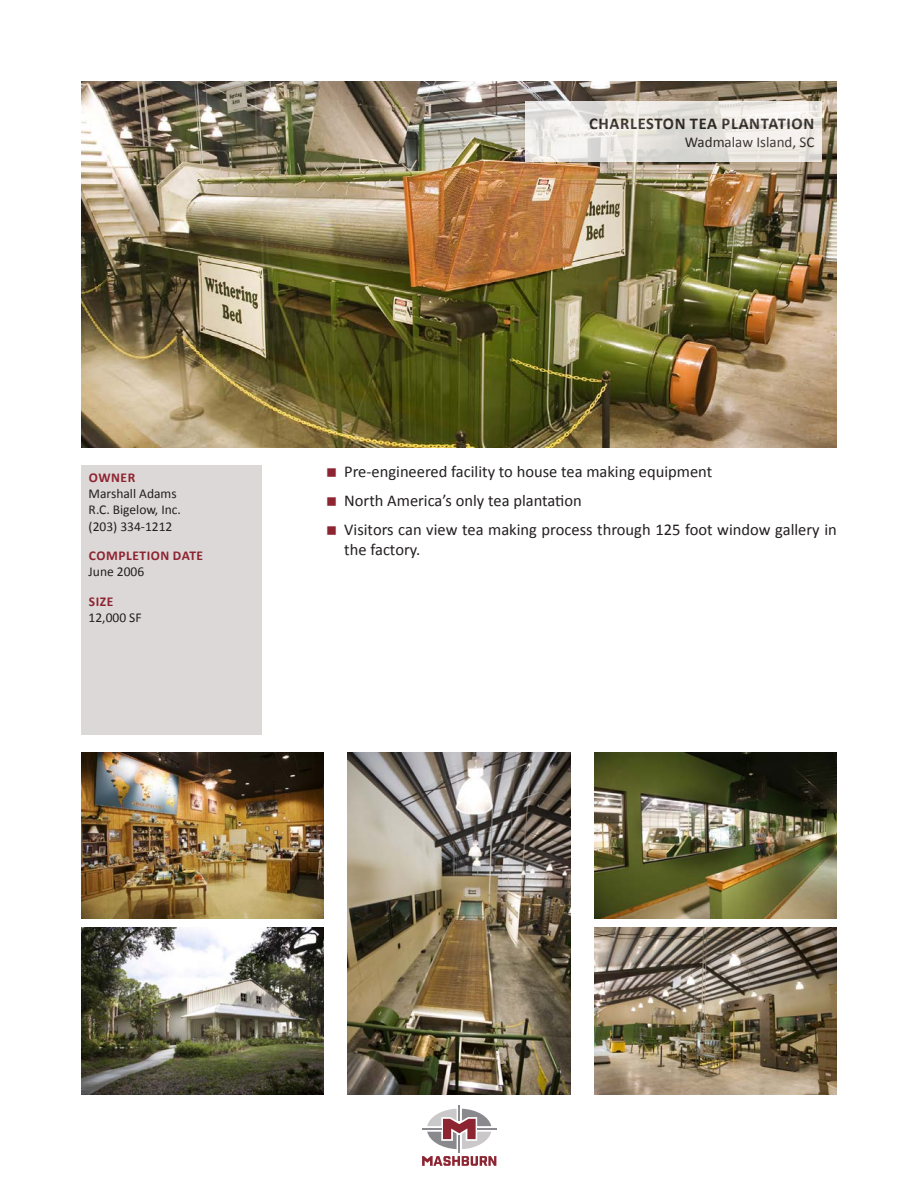
<style>
.page{position:relative;width:918px;height:1188px;background:#fff}
.page>*{position:absolute;margin:0;border:0;box-sizing:border-box;transform-origin:0 0}
.t1{font:16.5px/19.8px "Calibri";color:#231f20}
.t2{font:700 16.5px "Calibri";letter-spacing:.04em;color:#231f20}
.t3{font:15px "Calibri";color:#231f20}
.sidebar_sub_info{font:13.5px "Calibri";color:#231f20}
.sidebar_last_line{font:13.5px "Calibri";color:#231f20}
.sidebar_header{font:700 13.5px "Calibri";letter-spacing:.04em;color:#8d2431}
</style>
<div class="page">
<svg style="left:422px;top:1105px;width:74px;height:61px"></svg>
<img style="left:81px;top:81px;width:756px;height:366px">
<svg style="left:525px;top:101px;width:297px;height:61px"></svg>
<div style="left:81px;top:465px;width:181px;height:269px;background:#dcd8d7"></div>
<img style="left:81px;top:752px;width:243px;height:167px">
<img style="left:81px;top:928px;width:243px;height:166px">
<img style="left:347px;top:752px;width:224px;height:342px">
<img style="left:594px;top:752px;width:243px;height:167px">
<img style="left:594px;top:928px;width:243px;height:166px">
<p class="sidebar_header" style="left:89px;top:469px;width:48px">OWNER</p>
<p class="sidebar_sub_info" style="left:89px;top:485px;width:89px">Marshall Adams</p>
<p class="sidebar_sub_info" style="left:89px;top:501px;width:94px">R.C. Bigelow, Inc.</p>
<p class="sidebar_last_line" style="left:89px;top:518px;width:85px">(203) 334-1212</p>
<p class="sidebar_header" style="left:89px;top:547px;width:116px">COMPLETION DATE</p>
<p class="sidebar_last_line" style="left:89px;top:563px;width:57px">June 2006</p>
<p class="sidebar_header" style="left:89px;top:593px;width:26px">SIZE</p>
<p class="sidebar_last_line" style="left:89px;top:609px;width:55px">12,000 SF</p>
<p class="t2" style="left:589px;top:113px;width:227px">CHARLESTON TEA PLANTATION</p>
<p class="t3" style="left:685px;top:133px;width:131px">Wadmalaw Island, SC</p>
<p class="t1" style="left:344px;top:462px;width:370px">Pre-engineered facility to house tea making equipment</p>
<p class="t1" style="left:344px;top:491px;width:239px">North America’s only tea plantation</p>
<p class="t1" style="left:344px;top:520px;width:494px">Visitors can view tea making process through 125 foot window gallery in the factory.</p>
</div>
